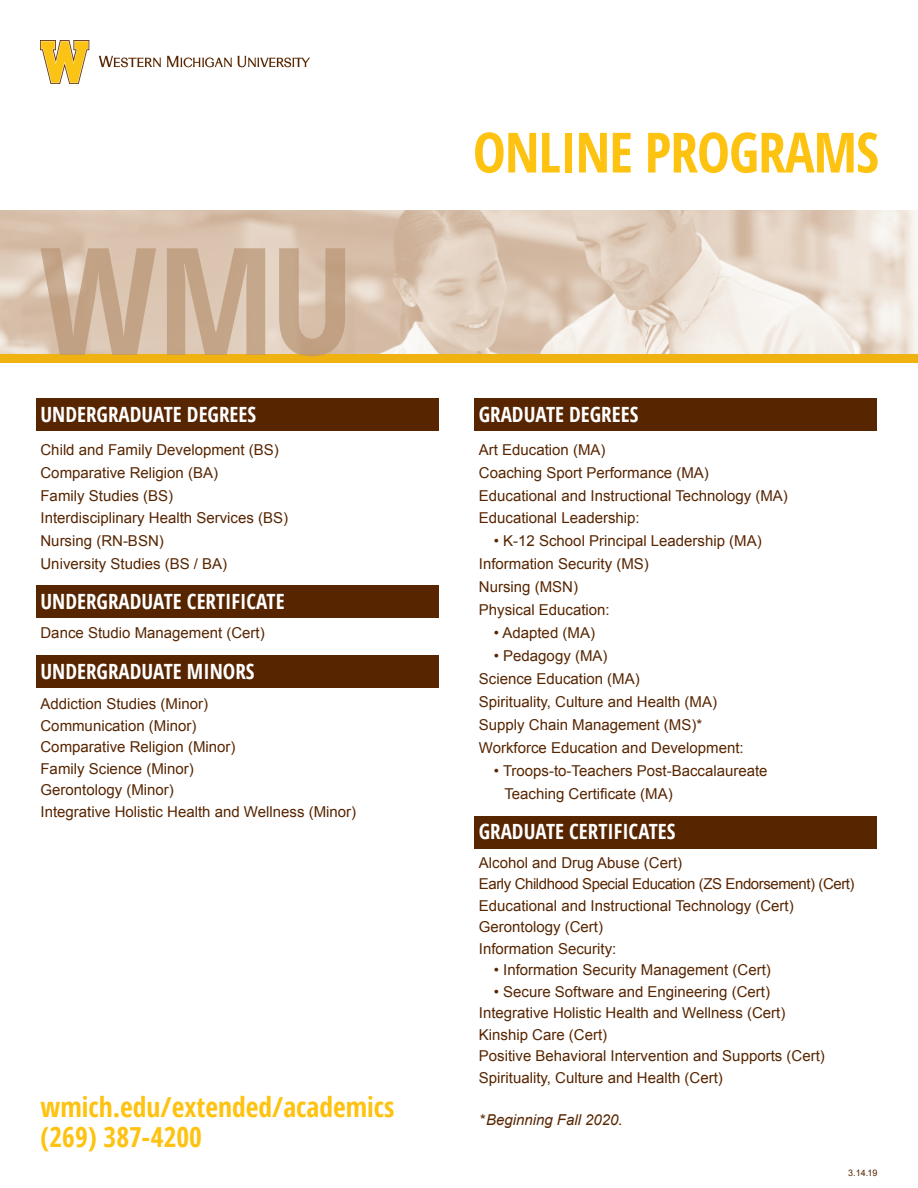
<style>
.page{position:relative;width:918px;height:1188px;background:#fff}
.page>*{position:absolute;margin:0;border:0;box-sizing:border-box;transform-origin:0 0}
.t1{font:700 condensed 55.5px "Open Sans";letter-spacing:-.02em;color:#fec210}
.t2{font:700 condensed 27.6px "Open Sans";color:#fec210}
.t3{font:700 condensed 21px "Open Sans";color:#fff}
.t4{font:15px "Arial";color:#572500}
.t5{font:15px "Arial";letter-spacing:-.03em;color:#572500}
.t6{font:italic 15px "Arial";color:#572500}
.t7{font:9px "Arial";color:#572500}
</style>
<div class="page">
<div style="left:474px;top:816px;width:402px;height:33px;background:#572500"></div>
<div style="left:36px;top:655px;width:402px;height:33px;background:#572500"></div>
<div style="left:36px;top:585px;width:402px;height:33px;background:#572500"></div>
<div style="left:474px;top:398px;width:402px;height:33px;background:#572500"></div>
<div style="left:36px;top:398px;width:402px;height:33px;background:#572500"></div>
<img style="left:40px;top:40px;width:269px;height:43px">
<img style="left:0;top:211px;width:918px;height:144px">
<div style="left:0;top:355px;width:918px;height:8px;background:#efb211"></div>
<svg style="left:41px;top:248px;width:304px;height:108px;background:#ceb399"></svg>
<p class="t1" style="left:473px;top:114px;width:408px">ONLINE PROGRAMS</p>
<p class="t3" style="left:40px;top:399px;width:217px">UNDERGRADUATE DEGREES</p>
<p class="t4" style="left:40px;top:439px;width:240px">Child and Family Development (BS)</p>
<p class="t4" style="left:40px;top:462px;width:179px">Comparative Religion (BA)</p>
<p class="t4" style="left:40px;top:485px;width:134px">Family Studies (BS)</p>
<p class="t4" style="left:40px;top:508px;width:249px">Interdisciplinary Health Services (BS)</p>
<p class="t4" style="left:40px;top:531px;width:125px">Nursing (RN-BSN)</p>
<p class="t4" style="left:40px;top:554px;width:188px">University Studies (BS / BA)</p>
<p class="t3" style="left:40px;top:587px;width:246px">UNDERGRADUATE CERTIFICATE</p>
<p class="t4" style="left:40px;top:623px;width:226px">Dance Studio Management (Cert)</p>
<p class="t3" style="left:40px;top:657px;width:216px">UNDERGRADUATE MINORS</p>
<p class="t4" style="left:40px;top:694px;width:169px">Addiction Studies (Minor)</p>
<p class="t4" style="left:40px;top:716px;width:157px">Communication (Minor)</p>
<p class="t4" style="left:40px;top:737px;width:197px">Comparative Religion (Minor)</p>
<p class="t4" style="left:40px;top:759px;width:155px">Family Science (Minor)</p>
<p class="t4" style="left:40px;top:780px;width:135px">Gerontology (Minor)</p>
<p class="t4" style="left:40px;top:802px;width:317px">Integrative Holistic Health and Wellness (Minor)</p>
<p class="t2" style="left:40px;top:1087px;width:356px">wmich.edu/extended/academics</p>
<p class="t2" style="left:40px;top:1118px;width:163px">(269) 387-4200</p>
<p class="t3" style="left:479px;top:399px;width:161px">GRADUATE DEGREES</p>
<p class="t4" style="left:479px;top:439px;width:128px">Art Education (MA)</p>
<p class="t4" style="left:479px;top:462px;width:232px">Coaching Sport Performance (MA)</p>
<p class="t4" style="left:479px;top:485px;width:311px">Educational and Instructional Technology (MA)</p>
<p class="t4" style="left:479px;top:508px;width:162px">Educational Leadership:</p>
<p class="t4" style="left:494px;top:531px;width:269px">• K-12 School Principal Leadership (MA)</p>
<p class="t4" style="left:479px;top:554px;width:172px">Information Security (MS)</p>
<p class="t4" style="left:479px;top:577px;width:101px">Nursing (MSN)</p>
<p class="t4" style="left:479px;top:600px;width:132px">Physical Education:</p>
<p class="t4" style="left:494px;top:623px;width:103px">• Adapted (MA)</p>
<p class="t4" style="left:494px;top:646px;width:115px">• Pedagogy (MA)</p>
<p class="t4" style="left:479px;top:669px;width:162px">Science Education (MA)</p>
<p class="t4" style="left:479px;top:692px;width:240px">Spirituality, Culture and Health (MA)</p>
<p class="t4" style="left:479px;top:715px;width:225px">Supply Chain Management (MS)*</p>
<p class="t4" style="left:479px;top:738px;width:266px">Workforce Education and Development:</p>
<p class="t4" style="left:494px;top:761px;width:275px">• Troops-to-Teachers Post-Baccalaureate</p>
<p class="t4" style="left:504px;top:784px;width:170px">Teaching Certificate (MA)</p>
<p class="t3" style="left:479px;top:817px;width:198px">GRADUATE CERTIFICATES</p>
<p class="t4" style="left:479px;top:853px;width:205px">Alcohol and Drug Abuse (Cert)</p>
<p class="t5" style="left:479px;top:874px;width:377px">Early Childhood Special Education (ZS Endorsement) (Cert)</p>
<p class="t4" style="left:479px;top:896px;width:316px">Educational and Instructional Technology (Cert)</p>
<p class="t4" style="left:479px;top:917px;width:126px">Gerontology (Cert)</p>
<p class="t4" style="left:479px;top:939px;width:139px">Information Security:</p>
<p class="t4" style="left:494px;top:960px;width:279px">• Information Security Management (Cert)</p>
<p class="t4" style="left:494px;top:981px;width:278px">• Secure Software and Engineering (Cert)</p>
<p class="t4" style="left:479px;top:1003px;width:308px">Integrative Holistic Health and Wellness (Cert)</p>
<p class="t4" style="left:479px;top:1024px;width:130px">Kinship Care (Cert)</p>
<p class="t4" style="left:479px;top:1046px;width:347px">Positive Behavioral Intervention and Supports (Cert)</p>
<p class="t4" style="left:479px;top:1067px;width:245px">Spirituality, Culture and Health (Cert)</p>
<p class="t6" style="left:479px;top:1110px;width:145px">*Beginning Fall 2020.</p>
<p class="t7" style="left:848px;top:1167px;width:31px">3.14.19</p>
</div>
